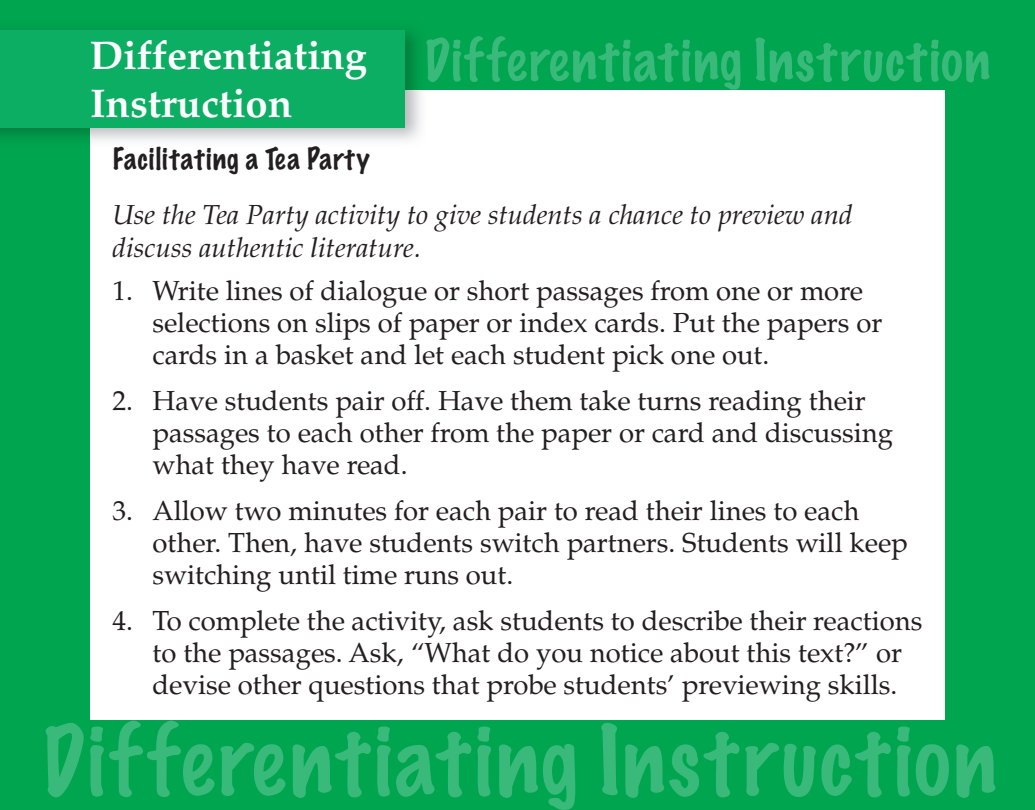
<style>
.page{position:relative;width:1035px;height:810px;background:#00a54f}
.page>*{position:absolute;margin:0;border:0;box-sizing:border-box;transform-origin:0 0}
.t1{font:100 87.5px "Marker Felt";letter-spacing:.045em;color:#39b97a}
.t2{font:100 52.5px "Marker Felt";letter-spacing:.04em;color:#39b97a}
.t3{font:700 40px/48px "Palatino";color:#fff}
.t4{font:27.5px/32.5px "Palatino";color:#231f20}
.t5{font:italic 27.5px/55px "Palatino";color:#231f20}
.s1{font-family:"Marker Felt";font-weight:100;font-style:normal}
</style>
<div class="page">
<div style="left:90px;top:90px;width:855px;height:630px;background:#fff"></div>
<div style="left:0;top:30px;width:405px;height:98px;background:#0bae62"></div>
<p class="t3" style="left:90px;top:36px;width:279px">Differentiating<br>Instruction</p>
<p class="t2" style="left:424px;top:34px;width:567px">Differentiating Instruction</p>
<p class="t5" style="left:112px;top:136px;width:742px"><span class="s1">Facilitating a Tea Party<br></span>Use the Tea Party activity to give students a chance to preview and</p>
<p class="t5" style="left:112px;top:223px;width:310px">discuss authentic literature.</p>
<p class="t4" style="left:152px;top:277px;width:731px;text-indent:-40px">1. Write lines of dialogue or short passages from one or more selections on slips of paper or index cards. Put the papers or cards in a basket and let each student pick one out.</p>
<p class="t4" style="left:152px;top:387px;width:742px;text-indent:-40px">2. Have students pair off. Have them take turns reading their passages to each other from the paper or card and discussing what they have read.</p>
<p class="t4" style="left:152px;top:497px;width:757px;text-indent:-40px">3. Allow two minutes for each pair to read their lines to each other. Then, have students switch partners. Students will keep switching until time runs out.</p>
<p class="t4" style="left:152px;top:607px;width:771px;text-indent:-40px">4. To complete the activity, ask students to describe their reactions to the passages. Ask, “What do you notice about this text?” or devise other questions that probe students’ previewing skills.</p>
<p class="t1" style="left:42px;top:718px;width:956px">Differentiating Instruction</p>
</div>
